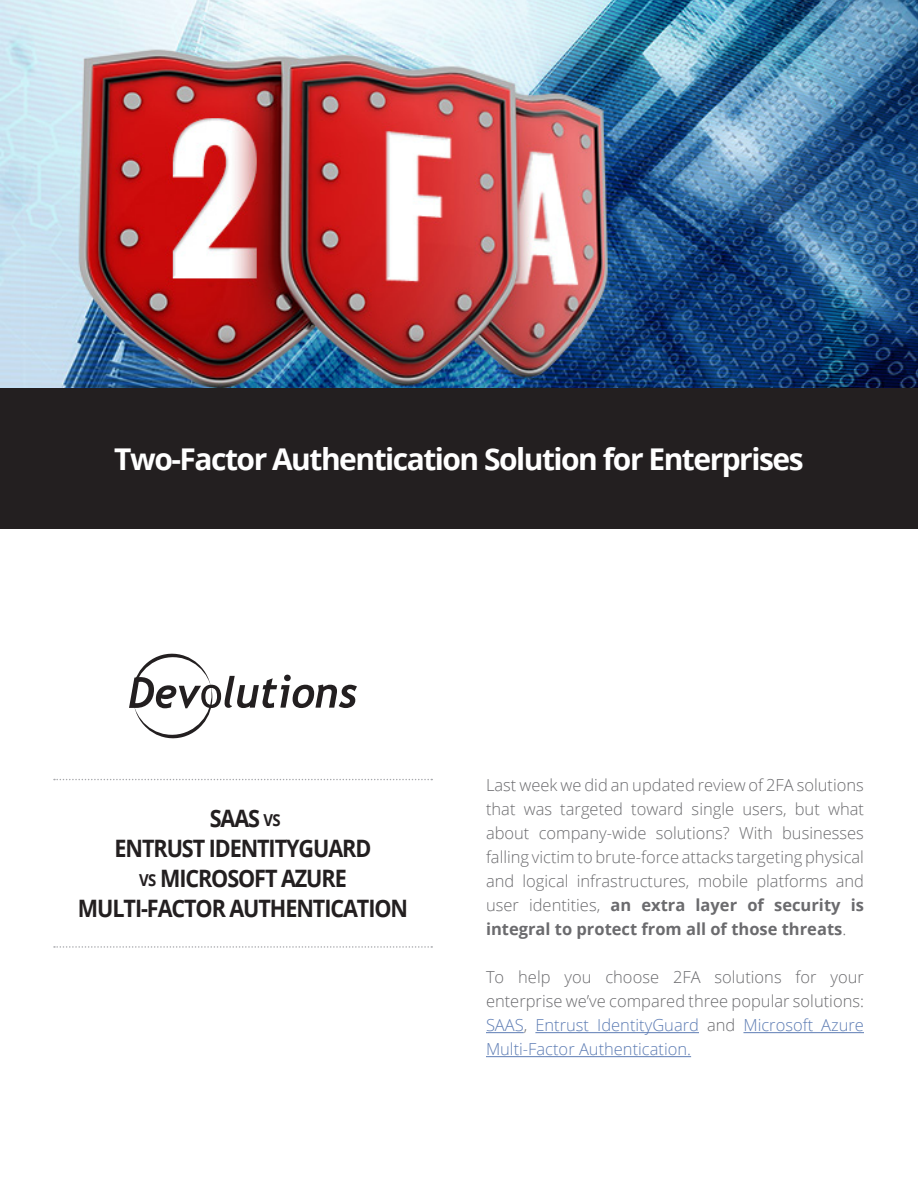
<style>
.page{position:relative;width:918px;height:1188px;background:#fff}
.page>*{position:absolute;margin:0;border:0;box-sizing:border-box;transform-origin:0 0}
.t1{font:700 30px "Open Sans";letter-spacing:-.05em;color:#fff}
.t2{font:700 24px "Open Sans";letter-spacing:-.05em;color:#231f20;scale:.9 1}
.t3{font:300 16.5px/24px "Open Sans";color:#6b6b6e;text-align:justify}
.s1{font-size:16.5px}
.s2{font-weight:700}
.s3{color:#5e7db4}
</style>
<div class="page">
<img style="left:0;top:0;width:918px;height:389px">
<div style="left:0;top:389px;width:918px;height:140px;background:#231f20"></div>
<svg style="left:54px;top:946px;width:378px;height:2px"></svg>
<svg style="left:54px;top:779px;width:378px;height:1px"></svg>
<svg style="left:129px;top:653px;width:228px;height:86px"></svg>
<hr style="left:486px;top:1032px;width:38px;height:1px;background:#5e7db4">
<hr style="left:535px;top:1032px;width:164px;height:1px;background:#5e7db4">
<hr style="left:743px;top:1032px;width:121px;height:1px;background:#5e7db4">
<hr style="left:486px;top:1056px;width:205px;height:1px;background:#5e7db4">
<p class="t1" style="left:114px;top:438px;width:691px">Two-Factor Authentication Solution for Enterprises</p>
<p class="t2" style="left:210px;top:802px;width:80px">SAAS <span class="s1">VS</span></p>
<p class="t2" style="left:115px;top:832px;width:287px">ENTRUST IDENTITYGUARD</p>
<p class="t2" style="left:139px;top:862px;width:232px"><span class="s1">VS</span> MICROSOFT AZURE</p>
<p class="t2" style="left:78px;top:892px;width:368px">MULTI-FACTOR AUTHENTICATION</p>
<p class="t3" style="left:486px;top:773px;width:380px">Last week we did an updated review of 2FA solutions that was targeted toward single users, but what about company-wide solutions? With businesses falling victim to brute-force attacks targeting physical and logical infrastructures, mobile platforms and user identities, <span class="s2">an extra layer of security is integral to protect from all of those threats</span>.</p>
<p class="t3" style="left:486px;top:965px;width:380px">To help you choose 2FA solutions for your enterprise we’ve compared three popular solutions:<br><span class="s3">SAAS</span>, <span class="s3">Entrust IdentityGuard</span> and <span class="s3">Microsoft Azure Multi-Factor Authentication.</span></p>
</div>
